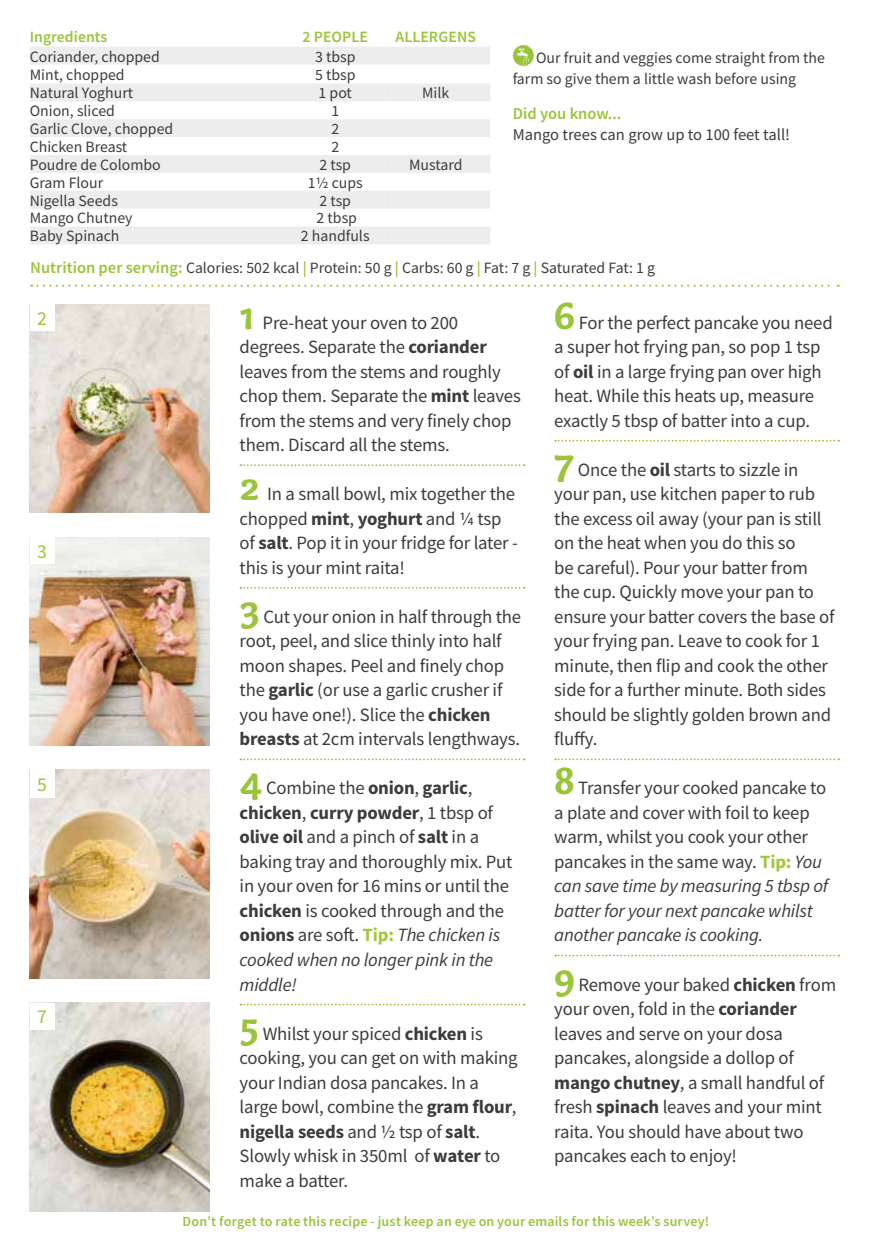
<style>
.page{position:relative;width:869px;height:1241px;background:#fff}
.page>*{position:absolute;margin:0;border:0;box-sizing:border-box;transform-origin:0 0}
.t1{font:19.6px "Source Sans Pro";color:#9ac43a}
.t2{font:18.72px/24.5px "Source Sans Pro";letter-spacing:-.01em;color:#3c3c3b}
.t3{font:16.45px "Source Sans Pro";color:#3c3c3b}
.t4{font:600 16.45px "Source Sans Pro";color:#9ac43a}
.t5{font:15.75px/21px "Source Sans Pro";color:#3c3c3b}
.t6{font:600 15.75px "Source Sans Pro";color:#9ac43a}
.t7{font:600 14px "Source Sans Pro";letter-spacing:.015em;color:#9ac43a}
.s1{font-weight:600;font-size:16.45px;color:#9ac43a}
.s2{font-weight:600;color:#9ac43a}
.s3{font-family:"Capucine Basic";font-weight:700;font-size:41.12px;color:#9ac43a}
.s4{font-weight:700}
.s5{font-weight:700;color:#a2c73a}
.s6{font-style:italic}
</style>
<div class="page">
<img style="left:30px;top:1002px;width:180px;height:208px">
<img style="left:30px;top:769px;width:180px;height:209px">
<img style="left:30px;top:537px;width:180px;height:208px">
<img style="left:30px;top:304px;width:180px;height:208px">
<svg style="left:240px;top:464px;width:284px;height:2px"></svg>
<svg style="left:240px;top:587px;width:284px;height:1px"></svg>
<svg style="left:240px;top:758px;width:284px;height:2px"></svg>
<svg style="left:240px;top:1003px;width:284px;height:2px"></svg>
<svg style="left:555px;top:440px;width:283px;height:1px"></svg>
<svg style="left:555px;top:758px;width:283px;height:2px"></svg>
<svg style="left:555px;top:954px;width:283px;height:2px"></svg>
<svg style="left:31px;top:284px;width:807px;height:3px"></svg>
<svg style="left:30px;top:47px;width:460px;height:197px;fill:#ededed"></svg>
<svg style="left:274px;top:83px;width:216px;height:161px"></svg>
<div style="left:30px;top:537px;width:25px;height:26px;background:#fff"></div>
<div style="left:30px;top:304px;width:25px;height:26px;background:#fff"></div>
<div style="left:30px;top:769px;width:25px;height:29px;background:#fff"></div>
<div style="left:30px;top:1002px;width:25px;height:27px;background:#fff"></div>
<svg style="left:512px;top:45px;width:22px;height:21px"></svg>
<p class="t6" style="left:30px;top:26px;width:79px">Ingredients</p>
<p class="t6" style="left:302px;top:26px;width:67px">2 PEOPLE</p>
<p class="t6" style="left:395px;top:26px;width:82px">ALLERGENS</p>
<p class="t5" style="left:30px;top:46px;width:131px">Coriander, chopped</p>
<p class="t5" style="left:315px;top:46px;width:42px">3 tbsp</p>
<p class="t5" style="left:30px;top:64px;width:96px">Mint, chopped</p>
<p class="t5" style="left:315px;top:64px;width:42px">5 tbsp</p>
<p class="t5" style="left:30px;top:83px;width:105px">Natural Yoghurt</p>
<p class="t5" style="left:318px;top:83px;width:35px">1 pot</p>
<p class="t5" style="left:422px;top:83px;width:29px">Milk</p>
<p class="t5" style="left:30px;top:100px;width:87px">Onion, sliced</p>
<p class="t5" style="left:331px;top:100px;width:9px">1</p>
<p class="t5" style="left:30px;top:118px;width:145px">Garlic Clove, chopped</p>
<p class="t5" style="left:331px;top:118px;width:9px">2</p>
<p class="t5" style="left:30px;top:136px;width:99px">Chicken Breast</p>
<p class="t5" style="left:331px;top:136px;width:9px">2</p>
<p class="t5" style="left:30px;top:154px;width:132px">Poudre de Colombo</p>
<p class="t5" style="left:319px;top:154px;width:33px">2 tsp</p>
<p class="t5" style="left:409px;top:154px;width:55px">Mustard</p>
<p class="t5" style="left:30px;top:172px;width:75px">Gram Flour</p>
<p class="t5" style="left:307px;top:172px;width:56px">11/2 cups</p>
<p class="t5" style="left:30px;top:190px;width:90px">Nigella Seeds</p>
<p class="t5" style="left:319px;top:190px;width:33px">2 tsp</p>
<p class="t5" style="left:30px;top:208px;width:104px">Mango Chutney</p>
<p class="t5" style="left:316px;top:208px;width:42px">2 tbsp</p>
<p class="t5" style="left:30px;top:225px;width:91px">Baby Spinach</p>
<p class="t5" style="left:301px;top:225px;width:70px">2 handfuls</p>
<p class="t5" style="left:512px;top:47px;width:313px;text-indent:23px">Our fruit and veggies come straight from the farm so give them a little wash before using</p>
<p class="t4" style="left:512px;top:103px;width:110px">Did you know...</p>
<p class="t3" style="left:512px;top:124px;width:279px">Mango trees can grow up to 100 feet tall!</p>
<p class="t5" style="left:30px;top:257px;width:626px"><span class="s1">Nutrition per serving:</span> Calories: 502 kcal <span class="s2">|</span> Protein: 50 g <span class="s2">|</span> Carbs: 60 g <span class="s2">|</span> Fat: 7 g <span class="s2">|</span> Saturated Fat: 1 g</p>
<p class="t1" style="left:37px;top:305px;width:11px">2</p>
<p class="t1" style="left:37px;top:538px;width:11px">3</p>
<p class="t1" style="left:37px;top:772px;width:11px">5</p>
<p class="t1" style="left:37px;top:1004px;width:11px">7</p>
<p class="t2" style="left:239px;top:310px;width:282px"><span class="s3">1</span> Pre-heat your oven to 200 degrees. Separate the <span class="s4">coriander </span>leaves from the stems and roughly chop them. Separate the <span class="s4">mint</span> leaves from the stems and very finely chop them. Discard all the stems.</p>
<p class="t2" style="left:239px;top:481px;width:280px"><span class="s3">2</span> In a small bowl, mix together the chopped <span class="s4">mint</span>, <span class="s4">yoghurt</span> and 1/4 tsp of <span class="s4">salt</span>. Pop it in your fridge for later - this is your mint raita!</p>
<p class="t2" style="left:239px;top:604px;width:283px"><span class="s3">3</span> Cut your onion in half through the root, peel, and slice thinly into half moon shapes. Peel and finely chop the <span class="s4">garlic</span> (or use a garlic crusher if you have one!). Slice the <span class="s4">chicken breasts</span> at 2cm intervals lengthways.</p>
<p class="t2" style="left:239px;top:775px;width:274px"><span class="s3">4</span> Combine the <span class="s4">onion</span>, <span class="s4">garlic</span>, <span class="s4">chicken</span>, <span class="s4">curry powder</span>, 1 tbsp of <span class="s4">olive oil</span> and a pinch of <span class="s4">salt</span> in a baking tray and thoroughly mix. Put in your oven for 16 mins or until the <span class="s4">chicken</span> is cooked through and the <span class="s4">onions</span> are soft. <span class="s5">Tip:</span> <span class="s6">The chicken is cooked when no longer pink in the middle!</span></p>
<p class="t2" style="left:239px;top:1020px;width:279px"><span class="s3">5</span> Whilst your spiced <span class="s4">chicken</span> is cooking, you can get on with making your Indian dosa pancakes. In a large bowl, combine the <span class="s4">gram flour</span>, <span class="s4">nigella seeds</span> and ½ tsp of <span class="s4">salt</span>.<br>Slowly whisk in 350ml of <span class="s4">water</span> to make a batter.</p>
<p class="t2" style="left:554px;top:310px;width:280px"><span class="s3">6</span> For the perfect pancake you need a super hot frying pan, so pop 1 tsp of <span class="s4">oil</span> in a large frying pan over high heat. While this heats up, measure exactly 5 tbsp of batter into a cup.</p>
<p class="t2" style="left:554px;top:457px;width:281px"><span class="s3">7</span> Once the <span class="s4">oil</span> starts to sizzle in your pan, use kitchen paper to rub the excess oil away (your pan is still on the heat when you do this so<br>be careful). Pour your batter from the cup. Quickly move your pan to ensure your batter covers the base of your frying pan. Leave to cook for 1 minute, then flip and cook the other side for a further minute. Both sides should be slightly golden brown and fluffy.</p>
<p class="t2" style="left:554px;top:775px;width:275px"><span class="s3">8</span> Transfer your cooked pancake to a plate and cover with foil to keep warm, whilst you cook your other pancakes in the same way. <span class="s5">Tip:</span> <span class="s6">You can save time by measuring 5 tbsp of batter for your next pancake whilst another pancake is cooking.</span></p>
<p class="t2" style="left:554px;top:971px;width:283px"><span class="s3">9</span> Remove your baked <span class="s4">chicken</span> from your oven, fold in the <span class="s4">coriander </span>leaves and serve on your dosa pancakes, alongside a dollop of <span class="s4">mango chutney</span>, a small handful of fresh <span class="s4">spinach</span> leaves and your mint raita. You should have about two pancakes each to enjoy!</p>
<p class="t7" style="left:182px;top:1212px;width:528px">Don’t forget to rate this recipe - just keep an eye on your emails for this week’s survey!</p>
</div>
